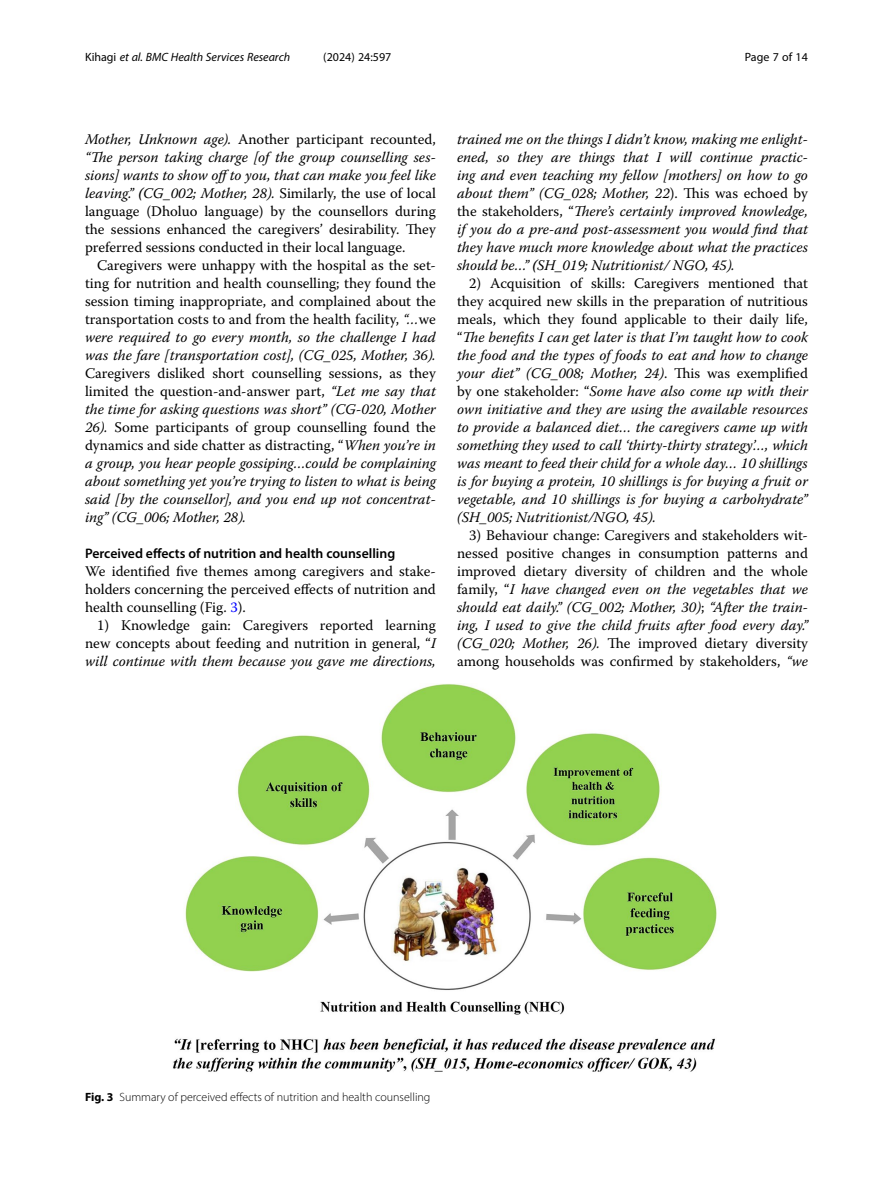
<style>
.page{position:relative;width:893px;height:1191px;background:#fff}
.page>*{position:absolute;margin:0;border:0;box-sizing:border-box;transform-origin:0 0}
.Body_Text_Indent{font:14.7px/18px "Warnock Pro";color:#000;text-align:justify}
.Body_Text_Indent-2{font:italic 14.7px/18px "Warnock Pro";color:#000;text-align:justify}
.Body_Text{font:14.7px/18px "Warnock Pro";color:#000;text-align:justify}
.Head_2{font:600 13.8px "Myriad Pro";color:#000}
.Figure_Caption{font:300 12px "Myriad Pro";color:#000}
.t1{font:italic 12px "Myriad Pro";color:#000}
.t2{font:12px "Myriad Pro";color:#000}
.s1{font-style:normal}
.s2{font-style:italic}
.s3{font-weight:600;font-style:italic}
.s4{color:#00f}
.s5{font-weight:600}
.s6{font-weight:700}
</style>
<div class="page">
<img style="left:173px;top:683px;width:544px;height:389px">
<p class="t1" style="left:85px;top:50px;width:207px"><span class="s1">Kihagi</span> et al. BMC Health Services Research</p>
<p class="t2" style="left:323px;top:50px;width:70px">(2024) 24:597</p>
<p class="t2" style="left:745px;top:50px;width:65px">Page 7 of 14</p>
<p class="Body_Text_Indent" style="left:85px;top:130px;width:352px"><span class="s2">Mother, Unknown age).</span> Another participant recounted, <span class="s2">“The person taking charge [of the group counselling ses&shy;sions] wants to show offto you, that can make you feel like leaving.”</span> <span class="s3">(</span><span class="s2">CG_002; Mother, 28).</span> Similarly, the use of local language (Dholuo language) by the counsellors during the sessions enhanced the caregivers’ desirability. They preferred sessions conducted in their local language.</p>
<p class="Body_Text_Indent" style="left:85px;top:256px;width:352px;text-indent:12px">Caregivers were unhappy with the hospital as the set&shy;ting for nutrition and health counselling; they found the session timing inappropriate, and complained about the transportation costs to and from the health facility, <span class="s2">“…</span>we <span class="s2">were required to go every month, so the challenge I had was the fare [transportation cost], (CG_025, Mother, 36).<br></span>Caregivers disliked short counselling sessions, as they limited the question-and-answer part, <span class="s2">“Let me say that the time for asking questions was short” (CG-020, Mother 26).</span> Some participants of group counselling found the dynamics and side chatter as distracting, “<span class="s2">When you’re in a group, you hear people gossiping…could be complaining about something yet you’re trying to listen to what is being said [by the counsellor], and you end up not concentrat&shy;ing” (CG_006; Mother, 28).</span></p>
<p class="Head_2" style="left:85px;top:545px;width:312px">Perceived effects of nutrition and health counselling</p>
<p class="Body_Text" style="left:85px;top:562px;width:352px">We identified five themes among caregivers and stake&shy;holders concerning the perceived effects of nutrition and health counselling (Fig. <span class="s4">3</span>).</p>
<p class="Body_Text_Indent" style="left:85px;top:616px;width:352px;text-indent:12px">1) Knowledge gain: Caregivers reported learning new concepts about feeding and nutrition in general, “<span class="s2">I will continue with them because you gave me directions,</span></p>
<p class="Body_Text_Indent-2" style="left:457px;top:130px;width:352px">trained me on the things I didn’t know, making me enlight&shy;ened, so they are things that I will continue practic&shy;ing and even teaching my fellow [mothers] on how to go about them” (CG_028; Mother, 22<span class="s1">). This was echoed by the stakeholders, “</span>There’s certainly improved knowledge, if you do a pre-and post-assessment you would find that they have much more knowledge about what the practices should be…” <span class="s5">(</span>SH_019; Nutritionist/ NGO, 45).</p>
<p class="Body_Text_Indent-2" style="left:457px;top:274px;width:352px;text-indent:12px"><span class="s1">2) Acquisition of skills: Caregivers mentioned that they acquired new skills in the preparation of nutritious meals, which they found applicable to their daily life, “</span>The benefits I can get later is that I’m taught how to cook the food and the types of foods to eat and how to change your diet” (CG_008; Mother, 24)<span class="s1">. This was exemplified by one stakeholder: “</span>Some have also come up with their own initiative and they are using the available resources to provide a balanced diet… the caregivers came up with something they used to call ‘thirty-thirty strategy’…, which was meant to feed their child for a whole day… 10 shillings is for buying a protein, 10 shillings is for buying a fruit or vegetable, and 10 shillings is for buying a carbohydrate” (SH_005; Nutritionist/NGO, 45).</p>
<p class="Body_Text_Indent" style="left:457px;top:526px;width:352px;text-indent:12px">3) Behaviour change: Caregivers and stakeholders wit&shy;nessed positive changes in consumption patterns and improved dietary diversity of children and the whole family, “<span class="s2">I have changed even on the vegetables that we should eat daily.” (CG_002; Mother, 30)</span>; <span class="s2">“After the train&shy;ing, I used to give the child fruits after food every day.” (CG_020; Mother, 26).</span> The improved dietary diversity among households was confirmed by stakeholders, <span class="s2">“we</span></p>
<p class="Figure_Caption" style="left:85px;top:1089px;width:347px"><span class="s6">Fig. 3</span> Summary of perceived effects of nutrition and health counselling</p>
</div>
